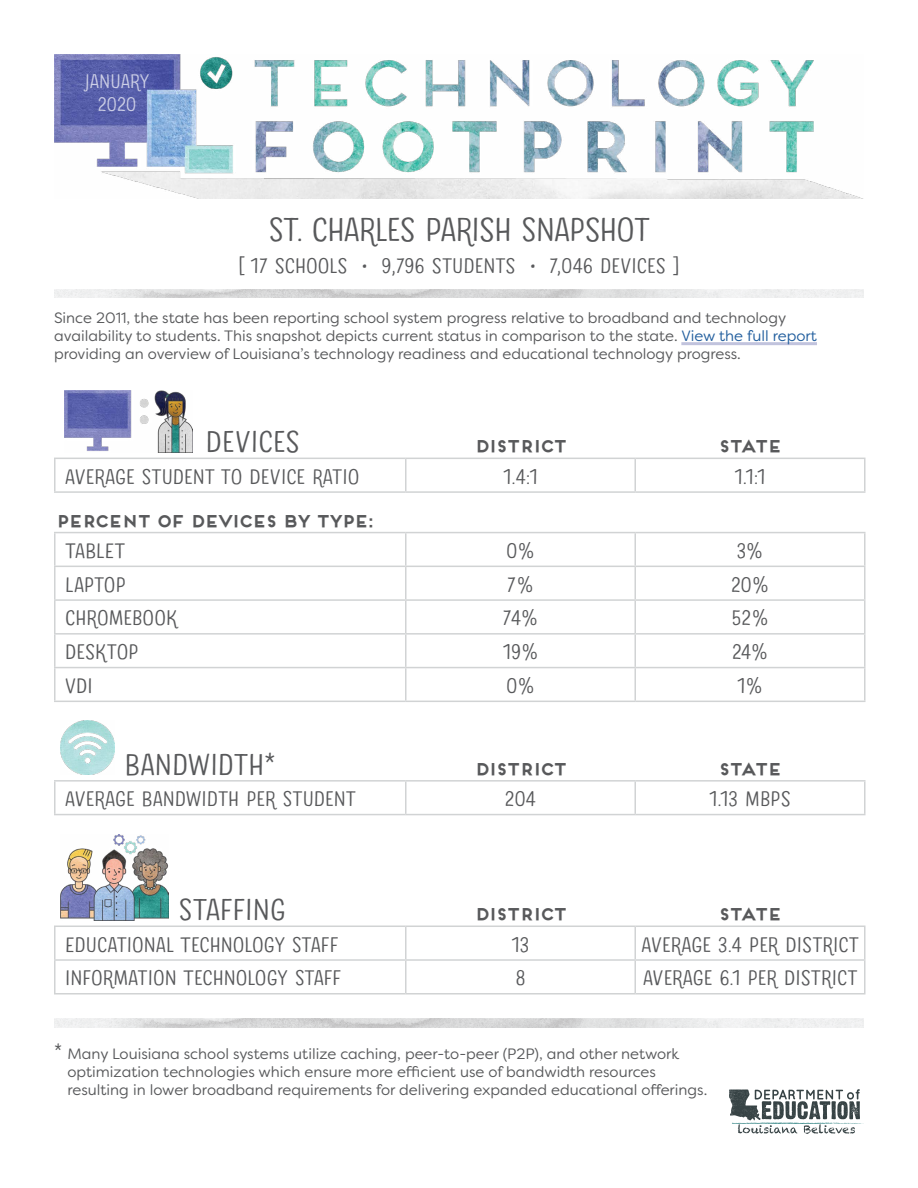
<style>
.page{position:relative;width:918px;height:1188px;background:#fff}
.page>*{position:absolute;margin:0;border:0;box-sizing:border-box;transform-origin:0 0}
.File_Name{font:33px "Sofa Sans Hand Mono";letter-spacing:-.02em;color:#58595b}
.t1{font:30px "Sofa Sans Hand Mono";color:#58595b}
.t2{font:21px "Sofa Sans Hand Mono";color:#58595b}
.t3{font:19.5px/23.4px "Sofa Sans Hand Mono";color:#fff;text-align:center}
.t4{font:700 16.5px "Frontage";letter-spacing:-.15em;color:#58595b}
.t5{font:15px/18px "Filson Soft";color:#58595b}
.s1{font-family:"Sofa Sans Hand"}
.s2{color:#215e9e}
.s3{font-family:"Sofa Sans Hand Mono";font-size:21px}
</style>
<div class="page">
<img style="left:54px;top:54px;width:809px;height:145px">
<hr style="left:681px;top:342px;width:136px;height:3px;background:#c1c3dd">
<img style="left:54px;top:290px;width:810px;height:8px">
<hr style="left:54px;top:458px;width:352px;height:1px;background:#d1d3d4">
<hr style="left:54px;top:459px;width:2px;height:32px;background:#d1d3d4">
<hr style="left:406px;top:458px;width:229px;height:1px;background:#d1d3d4">
<hr style="left:405px;top:459px;width:1px;height:32px;background:#d1d3d4">
<hr style="left:635px;top:458px;width:231px;height:1px;background:#d1d3d4">
<hr style="left:634px;top:459px;width:2px;height:32px;background:#d1d3d4">
<hr style="left:864px;top:459px;width:2px;height:32px;background:#d1d3d4">
<hr style="left:54px;top:491px;width:352px;height:2px;background:#d1d3d4">
<hr style="left:406px;top:491px;width:229px;height:2px;background:#d1d3d4">
<hr style="left:635px;top:491px;width:231px;height:2px;background:#d1d3d4">
<hr style="left:54px;top:532px;width:352px;height:1px;background:#d1d3d4">
<hr style="left:54px;top:533px;width:2px;height:33px;background:#d1d3d4">
<hr style="left:406px;top:532px;width:229px;height:1px;background:#d1d3d4">
<hr style="left:405px;top:533px;width:1px;height:33px;background:#d1d3d4">
<hr style="left:635px;top:532px;width:231px;height:1px;background:#d1d3d4">
<hr style="left:634px;top:533px;width:2px;height:33px;background:#d1d3d4">
<hr style="left:864px;top:533px;width:2px;height:33px;background:#d1d3d4">
<hr style="left:54px;top:566px;width:352px;height:1px;background:#d1d3d4">
<hr style="left:54px;top:567px;width:2px;height:32px;background:#d1d3d4">
<hr style="left:406px;top:566px;width:229px;height:1px;background:#d1d3d4">
<hr style="left:405px;top:567px;width:1px;height:32px;background:#d1d3d4">
<hr style="left:635px;top:566px;width:231px;height:1px;background:#d1d3d4">
<hr style="left:634px;top:567px;width:2px;height:32px;background:#d1d3d4">
<hr style="left:864px;top:567px;width:2px;height:32px;background:#d1d3d4">
<hr style="left:54px;top:599px;width:352px;height:2px;background:#d1d3d4">
<hr style="left:54px;top:601px;width:2px;height:32px;background:#d1d3d4">
<hr style="left:406px;top:599px;width:229px;height:2px;background:#d1d3d4">
<hr style="left:405px;top:601px;width:1px;height:32px;background:#d1d3d4">
<hr style="left:635px;top:599px;width:231px;height:2px;background:#d1d3d4">
<hr style="left:634px;top:601px;width:2px;height:32px;background:#d1d3d4">
<hr style="left:864px;top:601px;width:2px;height:32px;background:#d1d3d4">
<hr style="left:54px;top:633px;width:352px;height:2px;background:#d1d3d4">
<hr style="left:54px;top:635px;width:2px;height:32px;background:#d1d3d4">
<hr style="left:406px;top:633px;width:229px;height:2px;background:#d1d3d4">
<hr style="left:405px;top:635px;width:1px;height:32px;background:#d1d3d4">
<hr style="left:635px;top:633px;width:231px;height:2px;background:#d1d3d4">
<hr style="left:634px;top:635px;width:2px;height:32px;background:#d1d3d4">
<hr style="left:864px;top:635px;width:2px;height:32px;background:#d1d3d4">
<hr style="left:54px;top:667px;width:352px;height:1px;background:#d1d3d4">
<hr style="left:54px;top:668px;width:2px;height:33px;background:#d1d3d4">
<hr style="left:406px;top:667px;width:229px;height:1px;background:#d1d3d4">
<hr style="left:405px;top:668px;width:1px;height:33px;background:#d1d3d4">
<hr style="left:635px;top:667px;width:231px;height:1px;background:#d1d3d4">
<hr style="left:634px;top:668px;width:2px;height:33px;background:#d1d3d4">
<hr style="left:864px;top:668px;width:2px;height:33px;background:#d1d3d4">
<hr style="left:54px;top:701px;width:352px;height:1px;background:#d1d3d4">
<hr style="left:406px;top:701px;width:229px;height:1px;background:#d1d3d4">
<hr style="left:635px;top:701px;width:231px;height:1px;background:#d1d3d4">
<img style="left:64px;top:391px;width:128px;height:61px">
<hr style="left:54px;top:780px;width:352px;height:2px;background:#d1d3d4">
<hr style="left:54px;top:782px;width:2px;height:32px;background:#d1d3d4">
<hr style="left:406px;top:780px;width:229px;height:2px;background:#d1d3d4">
<hr style="left:405px;top:782px;width:1px;height:32px;background:#d1d3d4">
<hr style="left:635px;top:780px;width:231px;height:2px;background:#d1d3d4">
<hr style="left:634px;top:782px;width:2px;height:32px;background:#d1d3d4">
<hr style="left:864px;top:782px;width:2px;height:32px;background:#d1d3d4">
<hr style="left:54px;top:814px;width:352px;height:1px;background:#d1d3d4">
<hr style="left:406px;top:814px;width:229px;height:1px;background:#d1d3d4">
<hr style="left:635px;top:814px;width:231px;height:1px;background:#d1d3d4">
<img style="left:61px;top:721px;width:54px;height:54px">
<hr style="left:54px;top:926px;width:352px;height:1px;background:#d1d3d4">
<hr style="left:54px;top:927px;width:2px;height:32px;background:#d1d3d4">
<hr style="left:406px;top:926px;width:229px;height:1px;background:#d1d3d4">
<hr style="left:405px;top:927px;width:1px;height:32px;background:#d1d3d4">
<hr style="left:635px;top:926px;width:231px;height:1px;background:#d1d3d4">
<hr style="left:634px;top:927px;width:2px;height:32px;background:#d1d3d4">
<hr style="left:864px;top:927px;width:2px;height:32px;background:#d1d3d4">
<hr style="left:54px;top:959px;width:352px;height:2px;background:#d1d3d4">
<hr style="left:54px;top:961px;width:2px;height:32px;background:#d1d3d4">
<hr style="left:406px;top:959px;width:229px;height:2px;background:#d1d3d4">
<hr style="left:405px;top:961px;width:1px;height:32px;background:#d1d3d4">
<hr style="left:635px;top:959px;width:231px;height:2px;background:#d1d3d4">
<hr style="left:634px;top:961px;width:2px;height:32px;background:#d1d3d4">
<hr style="left:864px;top:961px;width:2px;height:32px;background:#d1d3d4">
<hr style="left:54px;top:993px;width:352px;height:2px;background:#d1d3d4">
<hr style="left:406px;top:993px;width:229px;height:2px;background:#d1d3d4">
<hr style="left:635px;top:993px;width:231px;height:2px;background:#d1d3d4">
<img style="left:61px;top:834px;width:108px;height:86px">
<img style="left:54px;top:1019px;width:810px;height:8px">
<svg style="left:729px;top:1089px;width:135px;height:45px"></svg>
<h3 class="t3" style="left:85px;top:72px;width:66px">JANUARY<br>2020</h3>
<p class="File_Name" style="left:269px;top:210px;width:383px">ST. CHARLES PARISH SNAPSHOT</p>
<p class="t2" style="left:238px;top:253px;width:444px">[ 17 SCHOOLS <span class="s1">•</span> 9,796 STUDENTS <span class="s1">•</span> 7,046 DEVICES ]</p>
<p class="t5" style="left:54px;top:308px;width:765px">Since 2011, the state has been reporting school system progress relative to broadband and technology availability to students. This snapshot depicts current status in comparison to the state. <span class="s2">View the full report </span>providing an overview of Louisiana’s technology readiness and educational technology progress.</p>
<p class="t1" style="left:206px;top:424px;width:95px">DEVICES</p>
<p class="t4" style="left:474px;top:436px;width:95px">DISTRICT</p>
<p class="t4" style="left:718px;top:436px;width:66px">STATE</p>
<p class="t2" style="left:65px;top:464px;width:296px">AVERAGE STUDENT TO DEVICE RATIO</p>
<p class="t2" style="left:503px;top:464px;width:36px">1.4:1</p>
<p class="t2" style="left:734px;top:464px;width:33px">1.1:1</p>
<p class="t4" style="left:55px;top:510px;width:321px">PERCENT OF DEVICES BY TYPE:</p>
<p class="t2" style="left:65px;top:538px;width:62px">TABLET</p>
<p class="t2" style="left:506px;top:538px;width:30px">0%</p>
<p class="t2" style="left:737px;top:538px;width:28px">3%</p>
<p class="t2" style="left:65px;top:572px;width:62px">LAPTOP</p>
<p class="t2" style="left:507px;top:572px;width:28px">7%</p>
<p class="t2" style="left:731px;top:572px;width:39px">20%</p>
<p class="t2" style="left:65px;top:606px;width:113px">CHROMEBOOK</p>
<p class="t2" style="left:503px;top:606px;width:37px">74%</p>
<p class="t2" style="left:731px;top:606px;width:39px">52%</p>
<p class="t2" style="left:65px;top:639px;width:75px">DESKTOP</p>
<p class="t2" style="left:503px;top:639px;width:37px">19%</p>
<p class="t2" style="left:732px;top:639px;width:37px">24%</p>
<p class="t2" style="left:65px;top:673px;width:29px">VDI</p>
<p class="t2" style="left:506px;top:673px;width:30px">0%</p>
<p class="t2" style="left:737px;top:673px;width:27px">1%</p>
<p class="t1" style="left:125px;top:746px;width:152px">BANDWIDTH*</p>
<p class="t4" style="left:474px;top:759px;width:95px">DISTRICT</p>
<p class="t4" style="left:718px;top:759px;width:66px">STATE</p>
<p class="t2" style="left:65px;top:786px;width:292px">AVERAGE BANDWIDTH PER STUDENT</p>
<p class="t2" style="left:505px;top:786px;width:33px">204</p>
<p class="t2" style="left:709px;top:786px;width:83px">1.13 MBPS</p>
<p class="t1" style="left:179px;top:892px;width:108px">STAFFING</p>
<p class="t4" style="left:474px;top:904px;width:95px">DISTRICT</p>
<p class="t4" style="left:718px;top:904px;width:66px">STATE</p>
<p class="t2" style="left:65px;top:932px;width:275px">EDUCATIONAL TECHNOLOGY STAFF</p>
<p class="t2" style="left:511px;top:932px;width:20px">13</p>
<p class="t2" style="left:642px;top:932px;width:219px">AVERAGE 3.4 PER DISTRICT</p>
<p class="t2" style="left:65px;top:965px;width:278px">INFORMATION TECHNOLOGY STAFF</p>
<p class="t2" style="left:515px;top:965px;width:12px">8</p>
<p class="t2" style="left:643px;top:965px;width:216px">AVERAGE 6.1 PER DISTRICT</p>
<p class="t5" style="left:68px;top:1045px;width:641px;text-indent:-14px"><span class="s3">*</span> Many Louisiana school systems utilize caching, peer-to-peer (P2P), and other network optimization technologies which ensure more efficient use of bandwidth resources resulting in lower broadband requirements for delivering expanded educational offerings.</p>
</div>
